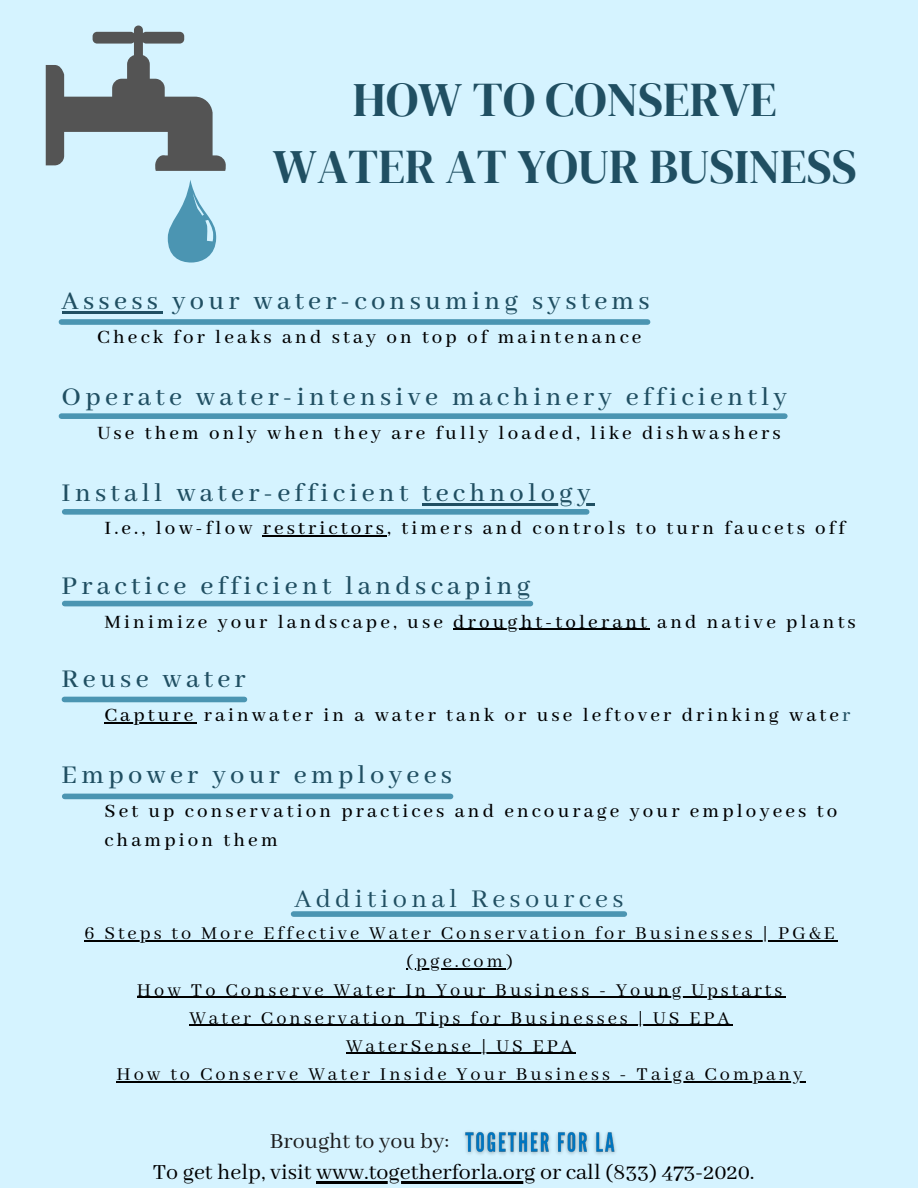
<style>
.page{position:relative;width:918px;height:1188px;background:#d5f3ff}
.page>*{position:absolute;margin:0;border:0;box-sizing:border-box;transform-origin:0 0}
.t1{font:48px "DM Serif Display";color:#204f62}
.t2{font:500 28.5px "Abhaya Libre";letter-spacing:.15em;color:#204f62}
.t3{font:28.5px "Abhaya Libre";letter-spacing:.15em;color:#204f62}
.t4{font:24px "Abhaya Libre";color:#000}
.t5{font:24px "Abhaya Libre";color:#1b1b1c}
.t6{font:500 21px "Abhaya Libre";letter-spacing:.15em;color:#000}
.t7{font:20.25px/28.2px "Abhaya Libre";letter-spacing:.15em;color:#000;text-align:center}
.s1{color:#204f62}
</style>
<div class="page">
<svg style="left:46px;top:26px;width:179px;height:145px"></svg>
<svg style="left:168px;top:180px;width:49px;height:83px"></svg>
<hr style="left:62px;top:312px;width:100px;height:2px;background:#204f62">
<hr style="left:422px;top:503px;width:173px;height:2px;background:#204f62">
<hr style="left:263px;top:536px;width:124px;height:1px;background:#000">
<hr style="left:453px;top:629px;width:197px;height:1px;background:#000">
<hr style="left:104px;top:722px;width:93px;height:1px;background:#000">
<img style="left:464px;top:1131px;width:152px;height:24px">
<hr style="left:316px;top:1181px;width:219px;height:2px;background:#000">
<div style="left:61px;top:319px;width:587px;height:6px;background:#4b95b2"></div>
<div style="left:61px;top:413px;width:724px;height:6px;background:#4b95b2"></div>
<div style="left:64px;top:697px;width:180px;height:5px;background:#4b95b2"></div>
<div style="left:65px;top:601px;width:465px;height:5px;background:#4b95b2"></div>
<div style="left:65px;top:509px;width:522px;height:6px;background:#4b95b2"></div>
<div style="left:65px;top:794px;width:386px;height:5px;background:#4b95b2"></div>
<hr style="left:84px;top:940px;width:754px;height:2px;background:#000">
<hr style="left:406px;top:969px;width:100px;height:1px;background:#000">
<hr style="left:137px;top:997px;width:648px;height:1px;background:#000">
<hr style="left:189px;top:1025px;width:544px;height:1px;background:#000">
<hr style="left:346px;top:1053px;width:230px;height:1px;background:#000">
<hr style="left:116px;top:1081px;width:690px;height:1px;background:#000">
<div style="left:294px;top:911px;width:330px;height:6px;background:#4b95b2"></div>
<p class="t1" style="left:353px;top:67px;width:425px">HOW TO CONSERVE</p>
<p class="t1" style="left:273px;top:133px;width:585px">WATER AT YOUR BUSINESS</p>
<p class="t2" style="left:62px;top:285px;width:590px">Assess your water-consuming systems</p>
<p class="t6" style="left:97px;top:326px;width:546px">Check for leaks and stay on top of maintenance</p>
<p class="t2" style="left:62px;top:381px;width:727px">Operate water-intensive machinery efficiently</p>
<p class="t6" style="left:97px;top:421px;width:685px">Use them only when they are fully loaded, like dishwashers</p>
<p class="t2" style="left:62px;top:477px;width:530px">Install water-efficient technology</p>
<p class="t6" style="left:104px;top:517px;width:742px">I.e., low-flow restrictors, timers and controls to turn faucets off</p>
<p class="t2" style="left:62px;top:570px;width:470px">Practice efficient landscaping</p>
<p class="t6" style="left:104px;top:610px;width:753px">Minimize your landscape, use drought-tolerant and native plants</p>
<p class="t2" style="left:62px;top:663px;width:186px">Reuse water</p>
<p class="t6" style="left:104px;top:704px;width:747px">Capture rainwater in a water tank or use leftover drinking wate<span class="s1">r</span></p>
<p class="t2" style="left:62px;top:759px;width:392px">Empower your employees</p>
<p class="t6" style="left:104px;top:799px;width:734px">Set up conservation practices and encourage your employees to</p>
<p class="t6" style="left:104px;top:828px;width:175px">champion them</p>
<p class="t3" style="left:294px;top:883px;width:331px">Additional Resources</p>
<p class="t7" style="left:84px;top:920px;width:752px">6 Steps to More Effective Water Conservation for Businesses | PG&amp;E (pge.com)</p>
<p class="t7" style="left:137px;top:976px;width:647px">How To Conserve Water In Your Business - Young Upstarts</p>
<p class="t7" style="left:189px;top:1004px;width:542px">Water Conservation Tips for Businesses | US EPA</p>
<p class="t7" style="left:346px;top:1033px;width:228px">WaterSense | US EPA</p>
<p class="t7" style="left:116px;top:1061px;width:688px">How to Conserve Water Inside Your Business - Taiga Company</p>
<p class="t5" style="left:270px;top:1128px;width:181px">Brought to you by:</p>
<p class="t4" style="left:153px;top:1159px;width:603px">To get help, visit www.togetherforla.org or call (833) 473-2020.</p>
</div>
